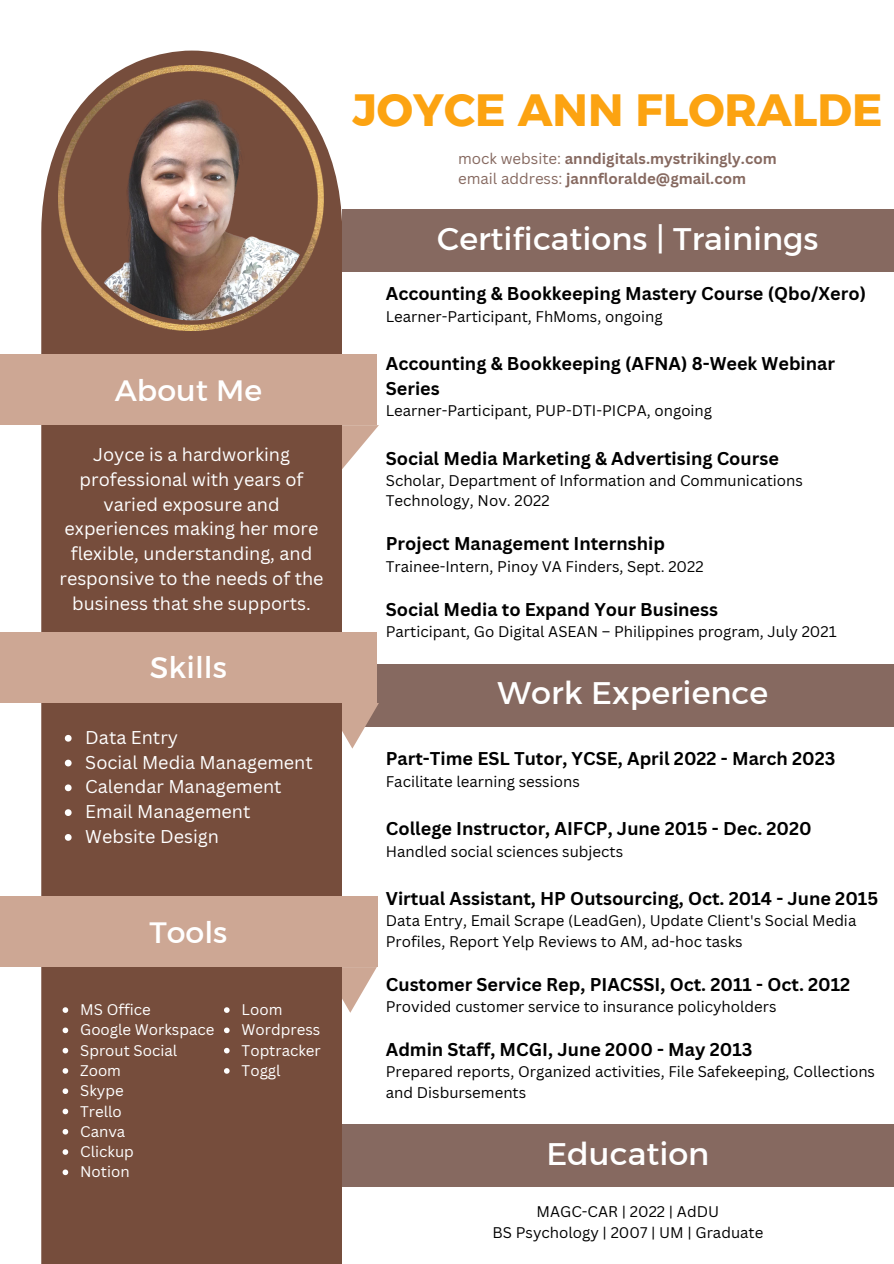
<style>
.page{position:relative;width:894px;height:1264px;background:#fff}
.page>*{position:absolute;margin:0;border:0;box-sizing:border-box;transform-origin:0 0}
.t1{font:45px "Kief Montaser Bold";color:#fca311}
.t2{font:31.8px "Kief Montaser Regular";color:#fff}
.t3{font:30px "Kief Montaser Regular";color:#fff}
.t4{font:700 18px/24.8px "Canva Sans";color:#000}
.t5{font:18px/24.8px "Canva Sans";color:#fff;text-align:center}
.t6{font:15px/20.2px "Canva Sans";color:#000}
.t7{font:15px "Canva Sans";color:#fff}
.t8{font:700 15px "Canva Sans";color:#866960}
.s1{font-weight:400}
</style>
<div class="page">
<svg style="left:342px;top:425px;width:37px;height:44px"></svg>
<div style="left:345px;top:663px;width:548px;height:63px;background:#866960"></div>
<svg style="left:342px;top:703px;width:37px;height:45px"></svg>
<svg style="left:342px;top:967px;width:35px;height:45px"></svg>
<div style="left:342px;top:209px;width:551px;height:63px;background:#866960"></div>
<div style="left:342px;top:1124px;width:551px;height:62px;background:#866960"></div>
<div style="left:41px;top:51px;width:301px;height:1212px;background:#764d3c"></div>
<div style="left:0;top:896px;width:378px;height:70px;background:#cda794"></div>
<div style="left:0;top:632px;width:377px;height:70px;background:#cda794"></div>
<div style="left:0;top:354px;width:377px;height:70px;background:#cda794"></div>
<img style="left:59px;top:66px;width:264px;height:264px">
<img style="left:70px;top:76px;width:244px;height:244px;border-radius:50%">
<svg style="left:63px;top:1007px;width:5px;height:5px"></svg>
<svg style="left:63px;top:1027px;width:5px;height:6px"></svg>
<svg style="left:63px;top:1047px;width:5px;height:6px"></svg>
<svg style="left:63px;top:1068px;width:5px;height:5px"></svg>
<svg style="left:63px;top:1088px;width:5px;height:5px"></svg>
<svg style="left:63px;top:1108px;width:5px;height:6px"></svg>
<svg style="left:63px;top:1128px;width:5px;height:6px"></svg>
<svg style="left:63px;top:1149px;width:5px;height:5px"></svg>
<svg style="left:63px;top:1169px;width:5px;height:6px"></svg>
<svg style="left:65px;top:735px;width:7px;height:6px"></svg>
<svg style="left:65px;top:759px;width:7px;height:7px"></svg>
<svg style="left:65px;top:784px;width:7px;height:7px"></svg>
<svg style="left:65px;top:809px;width:7px;height:7px"></svg>
<svg style="left:65px;top:834px;width:7px;height:6px"></svg>
<svg style="left:224px;top:1007px;width:5px;height:5px"></svg>
<svg style="left:224px;top:1027px;width:5px;height:6px"></svg>
<svg style="left:224px;top:1047px;width:5px;height:6px"></svg>
<svg style="left:224px;top:1068px;width:5px;height:5px"></svg>
<p class="t3" style="left:115px;top:371px;width:149px">About Me</p>
<p class="t5" style="left:59px;top:442px;width:265px">Joyce is a hardworking professional with years of varied exposure and experiences making her more flexible, understanding, and responsive to the needs of the business that she supports.</p>
<p class="t3" style="left:150px;top:649px;width:78px">Skills</p>
<p class="t5" style="left:85px;top:724px;width:94px">Data Entry</p>
<p class="t5" style="left:85px;top:749px;width:229px">Social Media Management</p>
<p class="t5" style="left:85px;top:774px;width:198px">Calendar Management</p>
<p class="t5" style="left:85px;top:798px;width:167px">Email Management</p>
<p class="t5" style="left:85px;top:823px;width:135px">Website Design</p>
<p class="t3" style="left:149px;top:913px;width:79px">Tools</p>
<p class="t7" style="left:80px;top:999px;width:72px">MS Office</p>
<p class="t7" style="left:80px;top:1019px;width:136px">Google Workspace</p>
<p class="t7" style="left:80px;top:1039px;width:98px">Sprout Social</p>
<p class="t7" style="left:80px;top:1059px;width:42px">Zoom</p>
<p class="t7" style="left:80px;top:1080px;width:45px">Skype</p>
<p class="t7" style="left:80px;top:1100px;width:43px">Trello</p>
<p class="t7" style="left:80px;top:1120px;width:47px">Canva</p>
<p class="t7" style="left:80px;top:1141px;width:55px">Clickup</p>
<p class="t7" style="left:80px;top:1161px;width:51px">Notion</p>
<p class="t7" style="left:241px;top:999px;width:42px">Loom</p>
<p class="t7" style="left:241px;top:1019px;width:80px">Wordpress</p>
<p class="t7" style="left:241px;top:1039px;width:81px">Toptracker</p>
<p class="t7" style="left:241px;top:1059px;width:40px">Toggl</p>
<p class="t1" style="left:352px;top:83px;width:531px">JOYCE ANN FLORALDE</p>
<p class="t8" style="left:458px;top:148px;width:320px"><span class="s1">mock website:</span> anndigitals.mystrikingly.com</p>
<p class="t8" style="left:458px;top:168px;width:289px"><span class="s1">email address:</span> jannfloralde@gmail.com</p>
<p class="t2" style="left:437px;top:219px;width:383px">Certifications | Trainings</p>
<p class="t4" style="left:385px;top:281px;width:481px">Accounting &amp; Bookkeeping Mastery Course (Qbo/Xero)</p>
<p class="t6" style="left:385px;top:306px;width:278px">Learner-Participant, FhMoms, ongoing</p>
<p class="t4" style="left:385px;top:351px;width:450px">Accounting &amp; Bookkeeping (AFNA) 8-Week Webinar<br>Series</p>
<p class="t6" style="left:385px;top:400px;width:328px">Learner-Participant, PUP-DTI-PICPA, ongoing</p>
<p class="t4" style="left:385px;top:445px;width:394px">Social Media Marketing &amp; Advertising Course</p>
<p class="t6" style="left:385px;top:470px;width:418px">Scholar, Department of Information and Communications<br>Technology, Nov. 2022</p>
<p class="t4" style="left:385px;top:531px;width:280px">Project Management Internship</p>
<p class="t6" style="left:385px;top:556px;width:319px">Trainee-Intern, Pinoy VA Finders, Sept. 2022</p>
<p class="t4" style="left:385px;top:596px;width:333px">Social Media to Expand Your Business</p>
<p class="t6" style="left:385px;top:621px;width:452px">Participant, Go Digital ASEAN – Philippines program, July 2021</p>
<p class="t2" style="left:497px;top:672px;width:272px">Work Experience</p>
<p class="t4" style="left:385px;top:746px;width:451px">Part-Time ESL Tutor, YCSE, April 2022 - March 2023</p>
<p class="t6" style="left:385px;top:770px;width:195px">Facilitate learning sessions</p>
<p class="t4" style="left:385px;top:815px;width:427px">College Instructor, AIFCP, June 2015 - Dec. 2020</p>
<p class="t6" style="left:385px;top:840px;width:239px">Handled social sciences subjects</p>
<p class="t4" style="left:385px;top:885px;width:494px">Virtual Assistant, HP Outsourcing, Oct. 2014 - June 2015</p>
<p class="t6" style="left:385px;top:910px;width:472px">Data Entry, Email Scrape (LeadGen), Update Client's Social Media<br>Profiles, Report Yelp Reviews to AM, ad-hoc tasks</p>
<p class="t4" style="left:385px;top:971px;width:466px">Customer Service Rep, PIACSSI, Oct. 2011 - Oct. 2012</p>
<p class="t6" style="left:385px;top:996px;width:392px">Provided customer service to insurance policyholders</p>
<p class="t4" style="left:385px;top:1036px;width:368px">Admin Staff, MCGI, June 2000 - May 2013</p>
<p class="t6" style="left:385px;top:1061px;width:490px">Prepared reports, Organized activities, File Safekeeping, Collections and Disbursements</p>
<p class="t2" style="left:546px;top:1134px;width:164px">Education</p>
<p class="t6" style="left:536px;top:1201px;width:184px">MAGC-CAR | 2022 | AdDU</p>
<p class="t6" style="left:492px;top:1221px;width:272px">BS Psychology | 2007 | UM | Graduate</p>
</div>
